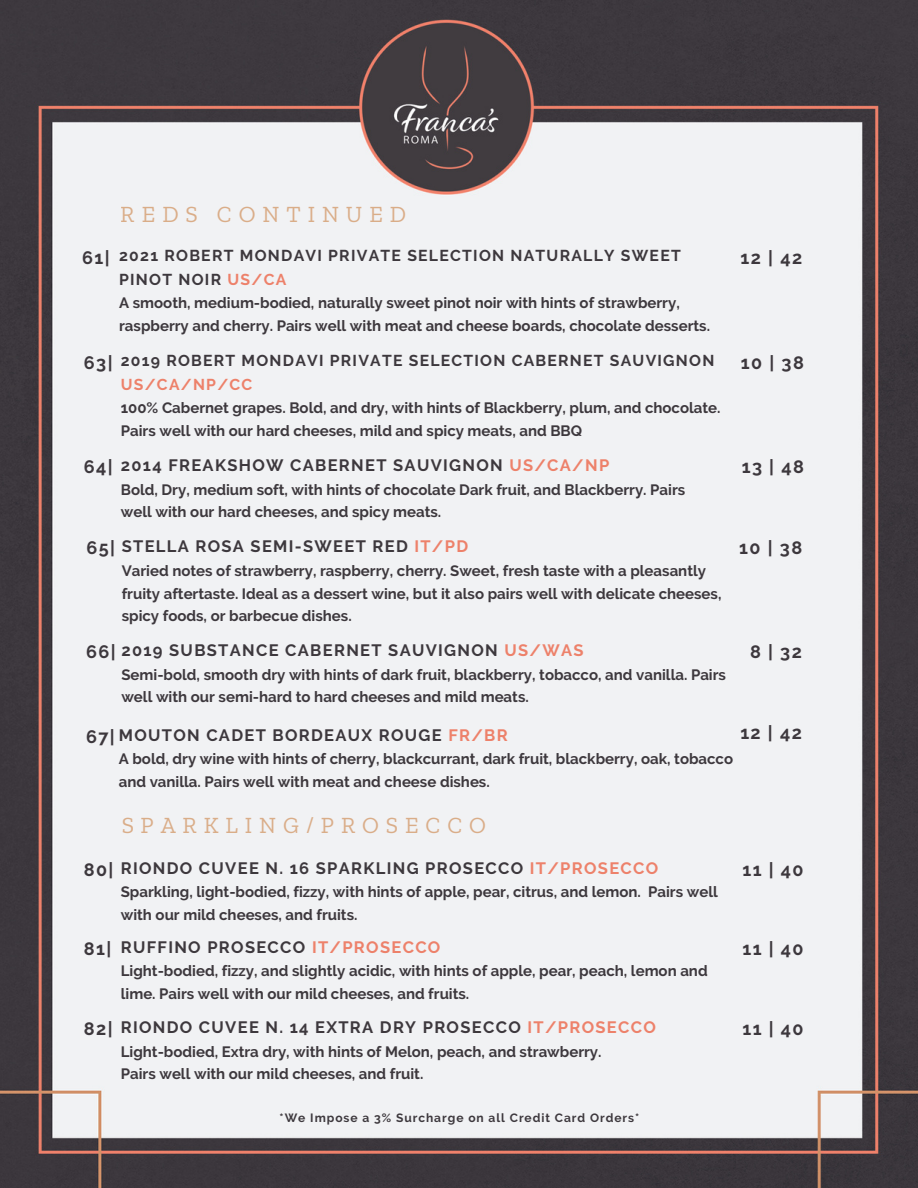
<style>
.page{position:relative;width:918px;height:1188px;background:#fff}
.page>*{position:absolute;margin:0;border:0;box-sizing:border-box;transform-origin:0 0}
.t1{font:23.1px "Zilla Slab";letter-spacing:.3em;color:#d49c6e}
.t2{font:700 18px "Raleway";letter-spacing:.08em;color:#3d383d}
.t3{font:700 16.5px "Raleway";letter-spacing:.08em;color:#3d383d}
.t4{font:700 15.75px/23.7px "Raleway";letter-spacing:.08em;color:#3d383d}
.t5{font:700 15px/22.5px "Raleway";color:#3d383d}
.t6{font:700 12px "Raleway";letter-spacing:.08em;color:#3d383d}
.s1{color:#ed816a}
</style>
<div class="page">
<img style="left:0;top:0;width:918px;height:1188px">
<h1 class="t1" style="left:121px;top:200px;width:287px">REDS CONTINUED</h1>
<p class="t4" style="left:119px;top:244px;width:563px">2021 ROBERT MONDAVI PRIVATE SELECTION NATURALLY SWEET<br>PINOT NOIR <span class="s1">US/CA</span></p>
<p class="t5" style="left:119px;top:292px;width:592px">A smooth, medium-bodied, naturally sweet pinot noir with hints of strawberry, raspberry and cherry. Pairs well with meat and cheese boards, chocolate desserts.</p>
<p class="t2" style="left:82px;top:247px;width:29px">61|</p>
<p class="t2" style="left:741px;top:247px;width:63px">12 | 42</p>
<p class="t2" style="left:84px;top:352px;width:30px">63|</p>
<p class="t4" style="left:121px;top:349px;width:595px">2019 ROBERT MONDAVI PRIVATE SELECTION CABERNET SAUVIGNON<br><span class="s1">US/CA/NP/CC</span></p>
<p class="t5" style="left:121px;top:397px;width:601px">100% Cabernet grapes. Bold, and dry, with hints of Blackberry, plum, and chocolate.<br>Pairs well with our hard cheeses, mild and spicy meats, and BBQ</p>
<p class="t2" style="left:741px;top:352px;width:64px">10 | 38</p>
<p class="t2" style="left:84px;top:456px;width:30px">64|</p>
<p class="t2" style="left:742px;top:456px;width:64px">13 | 48</p>
<p class="t3" style="left:121px;top:456px;width:490px">2014 FREAKSHOW CABERNET SAUVIGNON <span class="s1">US/CA/NP</span></p>
<p class="t5" style="left:121px;top:478px;width:566px">Bold, Dry, medium soft, with hints of chocolate Dark fruit, and Blackberry. Pairs well with our hard cheeses, and spicy meats.</p>
<p class="t2" style="left:86px;top:537px;width:30px">65|</p>
<p class="t3" style="left:122px;top:537px;width:348px">STELLA ROSA SEMI-SWEET RED <span class="s1">IT/PD</span></p>
<p class="t5" style="left:122px;top:560px;width:601px">Varied notes of strawberry, raspberry, cherry. Sweet, fresh taste with a pleasantly fruity aftertaste. Ideal as a dessert wine, but it also pairs well with delicate cheeses, spicy foods, or barbecue dishes.</p>
<p class="t3" style="left:121px;top:641px;width:464px">2019 SUBSTANCE CABERNET SAUVIGNON <span class="s1">US/WAS</span></p>
<p class="t5" style="left:121px;top:663px;width:606px">Semi-bold, smooth dry with hints of dark fruit, blackberry, tobacco, and vanilla. Pairs well with our semi-hard to hard cheeses and mild meats.</p>
<p class="t2" style="left:86px;top:641px;width:31px">66|</p>
<p class="t2" style="left:739px;top:537px;width:64px">10 | 38</p>
<p class="t2" style="left:750px;top:641px;width:53px">8|32</p>
<p class="t2" style="left:86px;top:726px;width:30px">67|</p>
<p class="t3" style="left:119px;top:725px;width:390px">MOUTON CADET BORDEAUX ROUGE <span class="s1">FR/BR</span></p>
<p class="t2" style="left:740px;top:722px;width:63px">12 | 42</p>
<p class="t5" style="left:119px;top:748px;width:616px">A bold, dry wine with hints of cherry, blackcurrant, dark fruit, blackberry, oak, tobacco and vanilla. Pairs well with meat and cheese dishes.</p>
<h1 class="t1" style="left:121px;top:811px;width:366px">SPARKLING/PROSECCO</h1>
<p class="t2" style="left:84px;top:859px;width:31px">80|</p>
<p class="t2" style="left:84px;top:938px;width:29px">81|</p>
<p class="t2" style="left:84px;top:1018px;width:30px">82|</p>
<p class="t3" style="left:121px;top:858px;width:539px">RIONDO CUVEE N. 16 SPARKLING PROSECCO <span class="s1">IT/PROSECCO</span></p>
<p class="t5" style="left:121px;top:881px;width:599px">Sparkling, light-bodied, fizzy, with hints of apple, pear, citrus, and lemon. Pairs well with our mild cheeses, and fruits.</p>
<p class="t3" style="left:121px;top:937px;width:321px">RUFFINO PROSECCO <span class="s1">IT/PROSECCO</span></p>
<p class="t5" style="left:121px;top:960px;width:588px">Light-bodied, fizzy, and slightly acidic, with hints of apple, pear, peach, lemon and lime. Pairs well with our mild cheeses, and fruits.</p>
<p class="t3" style="left:121px;top:1017px;width:537px">RIONDO CUVEE N. 14 EXTRA DRY PROSECCO <span class="s1">IT/PROSECCO</span></p>
<p class="t5" style="left:121px;top:1040px;width:482px">Light-bodied, Extra dry, with hints of Melon, peach, and strawberry.</p>
<p class="t5" style="left:121px;top:1063px;width:304px">Pairs well with our mild cheeses, and fruit.</p>
<p class="t2" style="left:742px;top:859px;width:63px">11 | 40</p>
<p class="t2" style="left:742px;top:938px;width:63px">11 | 40</p>
<p class="t2" style="left:742px;top:1018px;width:63px">11 | 40</p>
<p class="t6" style="left:280px;top:1110px;width:361px">*We Impose a 3% Surcharge on all Credit Card Orders*</p>
</div>
